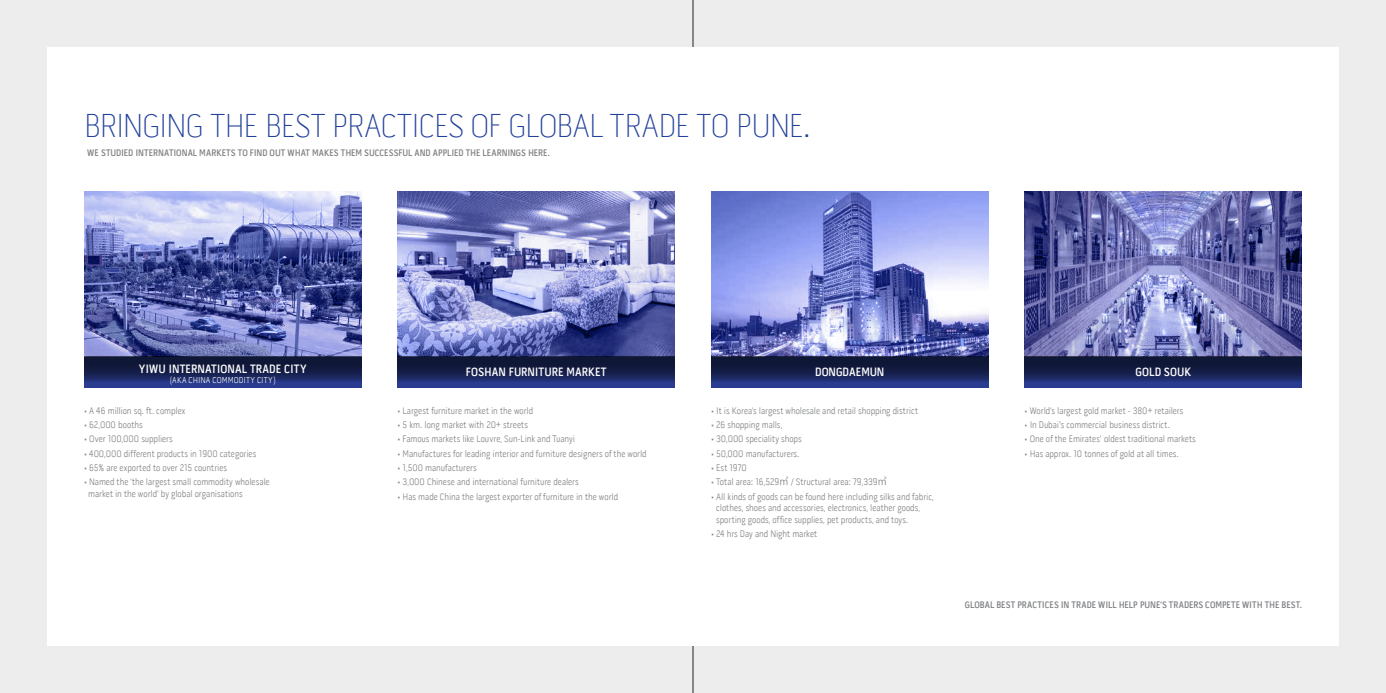
<style>
.page{position:relative;width:1386px;height:693px;background:#ededee}
.page>*{position:absolute;margin:0;border:0;box-sizing:border-box;transform-origin:0 0}
.t1{font:100 33.51px "Pill Gothic 300 mg";letter-spacing:-.03em;color:#21409a}
.t2{font:600 12.25px "Pill Gothic 300 mg";letter-spacing:.005em;color:#fff}
.t3{font:300 9.62px/11.5px "Pill Gothic 300 mg";color:#808285}
.t4{font:600 9.62px "Pill Gothic 300 mg";color:#808285}
.t5{font:300 8.75px "Pill Gothic 300 mg";letter-spacing:.005em;color:#fff}
.s1{font-family:"Koz Go Pr 6 N";font-weight:400}
</style>
<div class="page">
<hr style="left:693px;top:0;width:1px;height:693px;background:#231f20">
<div style="left:693px;top:47px;width:646px;height:599px;background:#fff"></div>
<div style="left:47px;top:47px;width:646px;height:599px;background:#fff"></div>
<svg style="left:84px;top:191px;width:277px;height:166px;background:#747dba"></svg>
<svg style="left:84px;top:357px;width:277px;height:31px;background:#182457"></svg>
<svg style="left:398px;top:191px;width:277px;height:166px;background:#8086c1"></svg>
<svg style="left:398px;top:357px;width:277px;height:31px;background:#182457"></svg>
<svg style="left:711px;top:191px;width:277px;height:166px;background:#8893d7"></svg>
<svg style="left:711px;top:357px;width:277px;height:31px;background:#182457"></svg>
<svg style="left:1025px;top:191px;width:277px;height:166px;background:#6d70ae"></svg>
<svg style="left:1025px;top:357px;width:277px;height:31px;background:#182457"></svg>
<h1 class="t1" style="left:84px;top:106px;width:728px">BRINGING THE BEST PRACTICES OF GLOBAL TRADE TO PUNE.</h1>
<p class="t4" style="left:87px;top:147px;width:464px">WE STUDIED INTERNATIONAL MARKETS TO FIND OUT WHAT MAKES THEM SUCCESSFUL AND APPLIED THE LEARNINGS HERE.</p>
<p class="t2" style="left:139px;top:361px;width:169px">YIWU INTERNATIONAL TRADE CITY</p>
<p class="t5" style="left:170px;top:375px;width:108px">(AKA CHINA COMMODITY CITY)</p>
<p class="t3" style="left:84px;top:405px;width:103px">• A 46 million sq. ft. complex</p>
<p class="t3" style="left:84px;top:419px;width:60px">• 62,000 booths</p>
<p class="t3" style="left:84px;top:433px;width:90px">• Over 100,000 suppliers</p>
<p class="t3" style="left:84px;top:448px;width:174px">• 400,000 different products in 1900 categories</p>
<p class="t3" style="left:84px;top:462px;width:145px">• 65% are exported to over 215 countries</p>
<p class="t3" style="left:88px;top:476px;width:183px;text-indent:-4px">• Named the ‘the largest small commodity wholesale market in the world’ by global organisations</p>
<p class="t2" style="left:466px;top:364px;width:142px">FOSHAN FURNITURE MARKET</p>
<p class="t2" style="left:815px;top:364px;width:71px">DONGDAEMUN</p>
<p class="t2" style="left:1136px;top:364px;width:57px">GOLD SOUK</p>
<p class="t3" style="left:398px;top:405px;width:137px">• Largest furniture market in the world</p>
<p class="t3" style="left:398px;top:419px;width:132px">• 5 km. long market with 20+ streets</p>
<p class="t3" style="left:398px;top:433px;width:179px">• Famous markets like Louvre, Sun-Link and Tuanyi</p>
<p class="t3" style="left:398px;top:448px;width:251px">• Manufactures for leading interior and furniture designers of the world</p>
<p class="t3" style="left:398px;top:462px;width:81px">• 1,500 manufacturers</p>
<p class="t3" style="left:398px;top:476px;width:183px">• 3,000 Chinese and international furniture dealers</p>
<p class="t3" style="left:398px;top:491px;width:222px">• Has made China the largest exporter of furniture in the world</p>
<p class="t3" style="left:711px;top:405px;width:209px">• It is Korea’s largest wholesale and retail shopping district</p>
<p class="t3" style="left:711px;top:419px;width:73px">• 26 shopping malls,</p>
<p class="t3" style="left:711px;top:433px;width:92px">• 30,000 speciality shops</p>
<p class="t3" style="left:711px;top:448px;width:90px">• 50,000 manufacturers.</p>
<p class="t3" style="left:711px;top:462px;width:37px">• Est 1970</p>
<p class="t3" style="left:711px;top:476px;width:178px">• Total area: 16,529<span class="s1">㎡</span> / Structural area: 79,339<span class="s1">㎡</span></p>
<p class="t3" style="left:716px;top:491px;width:219px;text-indent:-5px">• All kinds of goods can be found here including silks and fabric, clothes, shoes and accessories, electronics, leather goods, sporting goods, office supplies, pet products, and toys.</p>
<p class="t3" style="left:711px;top:528px;width:108px">• 24 hrs Day and Night market</p>
<p class="t3" style="left:1025px;top:405px;width:160px">• World’s largest gold market - 380+ retailers</p>
<p class="t3" style="left:1025px;top:419px;width:147px">• In Dubai's commercial business district.</p>
<p class="t3" style="left:1025px;top:433px;width:173px">• One of the Emirates' oldest traditional markets</p>
<p class="t3" style="left:1025px;top:448px;width:156px">• Has approx. 10 tonnes of gold at all times.</p>
<p class="t4" style="left:965px;top:599px;width:338px">GLOBAL BEST PRACTICES IN TRADE WILL HELP PUNE’S TRADERS COMPETE WITH THE BEST.</p>
</div>
